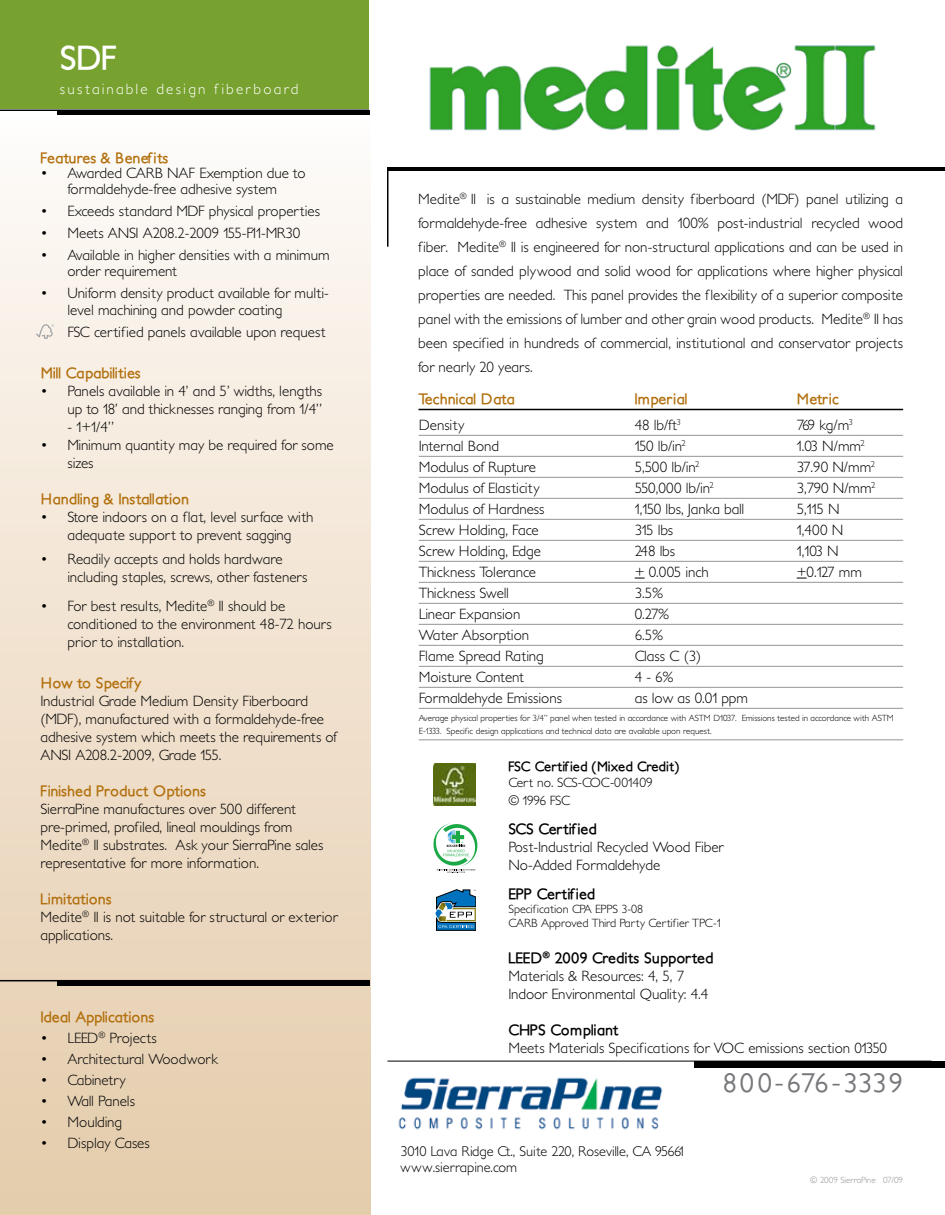
<style>
.page{position:relative;width:945px;height:1215px;background:#fff}
.page>*{position:absolute;margin:0;border:0;box-sizing:border-box;transform-origin:0 0}
.t1{font:700 33px "Petita";color:#fff}
.t2{font:500 27px "Petita";letter-spacing:.02em;color:#76787b}
.t3{font:300 15px/18px "Petita";color:#000}
.t4{font:300 15px "Petita";letter-spacing:.15em;color:#fff}
.t5{font:700 15px "Petita";color:#b2700e}
.t6{font:300 15px "Petita";letter-spacing:-.025em;color:#000}
.t7{font:700 15px "Petita";color:#000}
.t8{font:300 14.25px/16.5px "Petita";color:#000}
.t9{font:700 13.5px/16.2px "Petita";color:#000}
.t10{font:300 13.5px "Petita";letter-spacing:-.03em;color:#000}
.t11{font:300 12px/14.4px "Petita";color:#000}
.t12{font:300 9px/13.5px "Petita";color:#000}
.t13{font:300 9px "Petita";color:#939598}
.s1{font-weight:700;color:#b2700e}
.s2{font-weight:300}
.s3{font-weight:700}
</style>
<div class="page">
<div style="left:0;top:112px;width:370px;height:1103px;background:linear-gradient(to bottom,#fefbf9,#e4cbaa)"></div>
<div style="left:1px;top:1px;width:368px;height:108px;background:#78a22f"></div>
<hr style="left:387px;top:1061px;width:545px;height:1px;background:#000">
<div style="left:694px;top:1062px;width:251px;height:6px;background:#000"></div>
<hr style="left:0;top:110px;width:369px;height:1px;background:#000">
<div style="left:57px;top:110px;width:313px;height:5px;background:#000"></div>
<hr style="left:387px;top:168px;width:1px;height:79px;background:#000">
<hr style="left:387px;top:168px;width:558px;height:3px;background:#000">
<hr style="left:0;top:980px;width:370px;height:1px;background:#000">
<div style="left:57px;top:981px;width:313px;height:5px;background:#000"></div>
<img style="left:429px;top:45px;width:447px;height:86px">
<hr style="left:419px;top:435px;width:484px;height:1px;background:#939598">
<hr style="left:419px;top:456px;width:484px;height:1px;background:#939598">
<hr style="left:419px;top:477px;width:484px;height:1px;background:#939598">
<hr style="left:419px;top:498px;width:484px;height:1px;background:#939598">
<hr style="left:419px;top:519px;width:484px;height:1px;background:#939598">
<hr style="left:419px;top:540px;width:484px;height:1px;background:#939598">
<hr style="left:419px;top:561px;width:484px;height:1px;background:#939598">
<hr style="left:419px;top:582px;width:484px;height:1px;background:#939598">
<hr style="left:419px;top:603px;width:484px;height:1px;background:#939598">
<hr style="left:419px;top:624px;width:484px;height:1px;background:#939598">
<hr style="left:419px;top:645px;width:484px;height:1px;background:#939598">
<hr style="left:419px;top:666px;width:484px;height:1px;background:#939598">
<hr style="left:419px;top:687px;width:484px;height:1px;background:#939598">
<hr style="left:419px;top:708px;width:484px;height:1px;background:#939598">
<hr style="left:419px;top:739px;width:484px;height:1px;background:#939598">
<hr style="left:418px;top:409px;width:485px;height:1px;background:#000">
<svg style="left:435px;top:890px;width:41px;height:40px"></svg>
<img style="left:398px;top:1077px;width:265px;height:53px">
<img style="left:434px;top:764px;width:42px;height:42px">
<svg style="left:36px;top:324px;width:18px;height:15px"></svg>
<svg style="left:434px;top:824px;width:43px;height:49px"></svg>
<p class="t1" style="left:60px;top:37px;width:59px">SDF</p>
<p class="t4" style="left:60px;top:80px;width:240px">sustainable design fiberboard</p>
<p class="t3" style="left:68px;top:151px;width:240px;line-height:15px;text-indent:-27px"><span class="s1">Features &amp; Benefits<br></span>Awarded CARB NAF Exemption due to</p>
<p class="t3" style="left:68px;top:179px;width:264px;line-height:21.9px">formaldehyde-free adhesive system<br>Exceeds standard MDF physical properties Meets ANSI A208.2-2009 155-F11-MR30<br>Available in higher densities with a minimum</p>
<p class="t3" style="left:68px;top:261px;width:263px;line-height:21.9px">order requirement<br>Uniform density product available for multi-</p>
<p class="t3" style="left:68px;top:299px;width:260px;line-height:21.9px">level machining and powder coating<br>FSC certified panels available upon request</p>
<p class="t3" style="left:68px;top:365px;width:256px;text-indent:-27px"><span class="s1">Mill Capabilities<br></span>Panels available in 4’ and 5’ widths, lengths up to 18’ and thicknesses ranging from 1/4”</p>
<p class="t3" style="left:68px;top:419px;width:268px">- 1+1/4”<br>Minimum quantity may be required for some sizes</p>
<p class="t3" style="left:68px;top:491px;width:248px;text-indent:-27px"><span class="s1">Handling &amp; Installation<br></span>Store indoors on a flat, level surface with adequate support to prevent sagging</p>
<p class="t3" style="left:68px;top:550px;width:241px">Readily accepts and holds hardware including staples, screws, other fasteners</p>
<p class="t3" style="left:68px;top:597px;width:266px">For best results, Medite<sup>®</sup> II should be conditioned to the environment 48-72 hours prior to installation.</p>
<p class="t3" style="left:40px;top:675px;width:298px"><span class="s1">How to Specify<br></span>Industrial Grade Medium Density Fiberboard (MDF), manufactured with a formaldehyde-free adhesive system which meets the requirements of ANSI A208.2-2009, Grade 155.</p>
<p class="t3" style="left:40px;top:783px;width:284px"><span class="s1">Finished Product Options<br></span>SierraPine manufactures over 500 different pre-primed, profiled, lineal mouldings from Medite<sup>®</sup> II substrates. Ask your SierraPine sales representative for more information.</p>
<p class="t3" style="left:40px;top:891px;width:299px"><span class="s1">Limitations<br></span>Medite<sup>®</sup> II is not suitable for structural or exterior applications.</p>
<p class="t3" style="left:40px;top:164px;width:9px">•</p>
<p class="t3" style="left:40px;top:201px;width:9px;line-height:21.9px;text-align:justify">• • •</p>
<p class="t3" style="left:40px;top:285px;width:9px">•</p>
<p class="t3" style="left:40px;top:383px;width:9px">•</p>
<p class="t3" style="left:40px;top:437px;width:9px">•</p>
<p class="t3" style="left:40px;top:509px;width:9px">•</p>
<p class="t3" style="left:40px;top:550px;width:9px">•</p>
<p class="t3" style="left:40px;top:597px;width:9px">•</p>
<p class="t3" style="left:68px;top:1007px;width:152px;line-height:21px;text-indent:-27px"><span class="s1">Ideal Applications<br></span>LEED<sup>®</sup> Projects<br>Architectural Woodwork<br>Cabinetry<br>Wall Panels<br>Moulding<br>Display Cases</p>
<p class="t3" style="left:40px;top:1028px;width:9px;line-height:21px;text-align:justify">• • • • • •</p>
<p class="t3" style="left:418px;top:187px;width:487px;line-height:24px;text-align:justify">Medite<sup>®</sup> II is a sustainable medium density fiberboard (MDF) panel utilizing a formaldehyde-free adhesive system and 100% post-industrial recycled wood fiber. Medite<sup>®</sup> II is engineered for non-structural applications and can be used in place of sanded plywood and solid wood for applications where higher physical properties are needed. This panel provides the flexibility of a superior composite panel with the emissions of lumber and other grain wood products. Medite<sup>®</sup> II has been specified in hundreds of commercial, institutional and conservator projects for nearly 20 years.</p>
<p class="t5" style="left:418px;top:390px;width:98px">Technical Data</p>
<p class="t5" style="left:634px;top:390px;width:55px">Imperial</p>
<p class="t5" style="left:796px;top:390px;width:44px">Metric</p>
<p class="t3" style="left:419px;top:416px;width:47px">Density</p>
<p class="t3" style="left:635px;top:416px;width:48px">48 lb/ft<sup>3</sup></p>
<p class="t3" style="left:797px;top:416px;width:58px">769 kg/m<sup>3</sup></p>
<p class="t3" style="left:419px;top:437px;width:82px">Internal Bond</p>
<p class="t3" style="left:635px;top:437px;width:53px">150 lb/in<sup>2</sup></p>
<p class="t3" style="left:797px;top:437px;width:70px">1.03 N/mm<sup>2</sup></p>
<p class="t3" style="left:419px;top:458px;width:119px">Modulus of Rupture</p>
<p class="t3" style="left:635px;top:458px;width:66px">5,500 lb/in<sup>2</sup></p>
<p class="t3" style="left:797px;top:458px;width:80px">37.90 N/mm<sup>2</sup></p>
<p class="t3" style="left:419px;top:479px;width:122px">Modulus of Elasticity</p>
<p class="t6" style="left:635px;top:479px;width:81px">550,000 lb/in<sup>2</sup></p>
<p class="t3" style="left:797px;top:479px;width:80px">3,790 N/mm<sup>2</sup></p>
<p class="t3" style="left:419px;top:500px;width:127px">Modulus of Hardness</p>
<p class="t3" style="left:635px;top:500px;width:111px">1,150 lbs, Janka ball</p>
<p class="t3" style="left:797px;top:500px;width:44px">5,115 N</p>
<p class="t3" style="left:419px;top:521px;width:122px">Screw Holding, Face</p>
<p class="t3" style="left:635px;top:521px;width:40px">315 lbs</p>
<p class="t3" style="left:797px;top:521px;width:48px">1,400 N</p>
<p class="t3" style="left:419px;top:542px;width:124px">Screw Holding, Edge</p>
<p class="t3" style="left:635px;top:542px;width:42px">248 lbs</p>
<p class="t3" style="left:797px;top:542px;width:44px">1,103 N</p>
<p class="t3" style="left:419px;top:563px;width:119px">Thickness Tolerance</p>
<p class="t3" style="left:635px;top:563px;width:76px">+ 0.005 inch</p>
<p class="t3" style="left:797px;top:563px;width:67px">+0.127 mm</p>
<p class="t3" style="left:419px;top:584px;width:92px">Thickness Swell</p>
<p class="t3" style="left:635px;top:584px;width:30px">3.5%</p>
<p class="t3" style="left:419px;top:605px;width:103px">Linear Expansion</p>
<p class="t3" style="left:635px;top:605px;width:36px">0.27%</p>
<p class="t3" style="left:419px;top:626px;width:112px">Water Absorption</p>
<p class="t3" style="left:635px;top:626px;width:30px">6.5%</p>
<p class="t3" style="left:419px;top:647px;width:127px">Flame Spread Rating</p>
<p class="t3" style="left:635px;top:647px;width:68px">Class C (3)</p>
<p class="t3" style="left:419px;top:668px;width:107px">Moisture Content</p>
<p class="t3" style="left:635px;top:668px;width:40px">4 - 6%</p>
<p class="t3" style="left:419px;top:689px;width:145px">Formaldehyde Emissions</p>
<p class="t3" style="left:635px;top:689px;width:115px">as low as 0.01 ppm</p>
<p class="t12" style="left:419px;top:711px;width:477px">Average physical properties for 3/4” panel when tested in accordance with ASTM D1037. Emissions tested in accordance with ASTM<br>E-1333. Specific design applications and technical data are available upon request.</p>
<p class="t9" style="left:508px;top:759px;width:172px">FSC Certified (Mixed Credit)<br><span class="s2">Cert no. SCS-COC-001409</span></p>
<p class="t10" style="left:508px;top:793px;width:63px">© 1996 FSC</p>
<p class="t3" style="left:508px;top:820px;width:217px"><span class="s3">SCS Certified<br></span>Post-Industrial Recycled Wood Fiber<br>No-Added Formaldehyde</p>
<p class="t7" style="left:508px;top:884px;width:88px">EPP Certified</p>
<p class="t11" style="left:508px;top:902px;width:214px">Specification CPA EPPS 3-08<br>CARB Approved Third Party Certifier TPC-1</p>
<p class="t3" style="left:508px;top:950px;width:207px"><span class="s3">LEED</span><sup>®</sup> <span class="s3">2009 Credits Supported<br></span>Materials &amp; Resources: 4, 5, 7<br>Indoor Environmental Quality: 4.4</p>
<p class="t3" style="left:508px;top:1022px;width:380px"><span class="s3">CHPS Compliant<br></span>Meets Materials Specifications for VOC emissions section 01350</p>
<p class="t8" style="left:400px;top:1143px;width:285px">3010 Lava Ridge Ct., Suite 220, Roseville, CA 95661 www.sierrapine.com</p>
<p class="t2" style="left:723px;top:1067px;width:182px">800-676-3339</p>
<p class="t13" style="left:810px;top:1175px;width:94px">© 2009 SierraPine 07/09</p>
</div>
